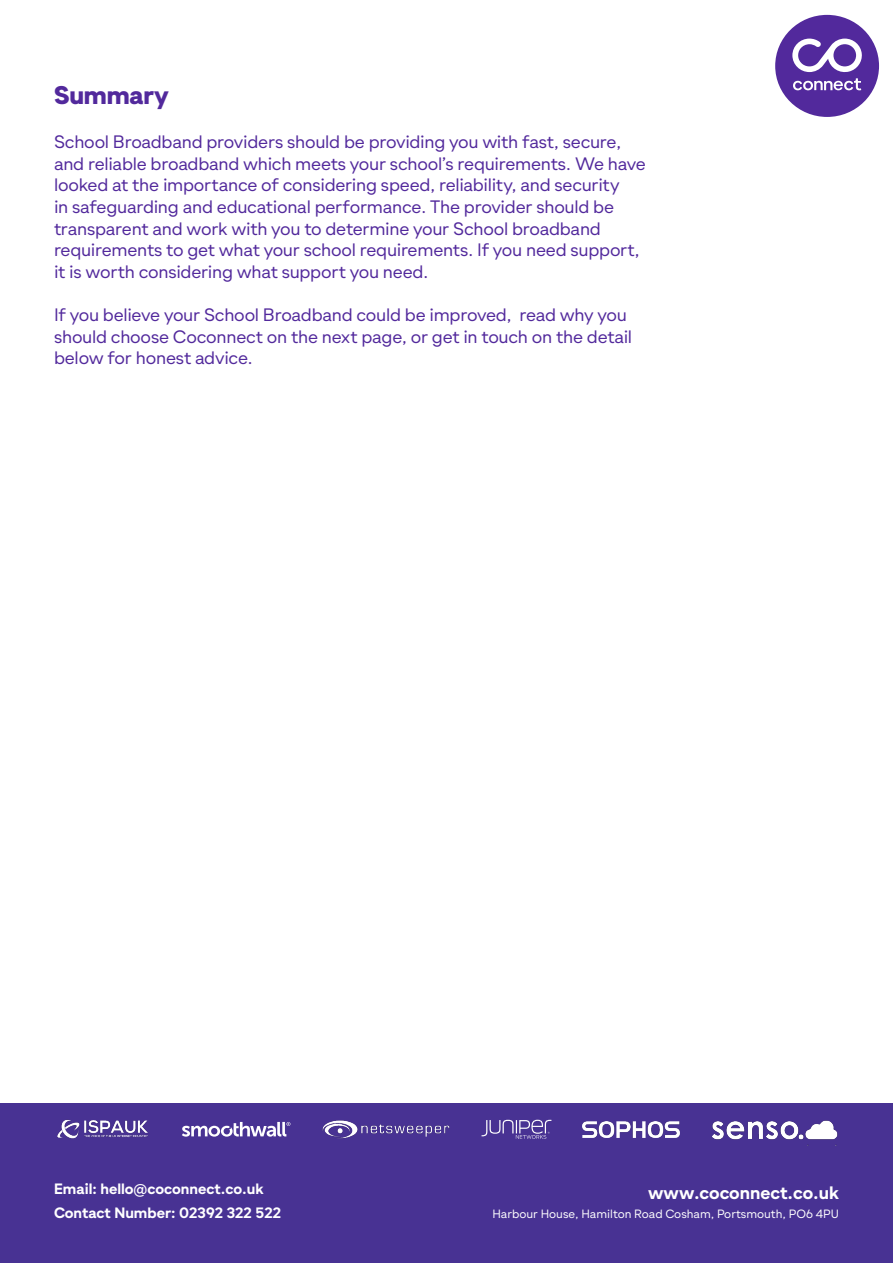
<style>
.page{position:relative;width:893px;height:1263px;background:#fff}
.page>*{position:absolute;margin:0;border:0;box-sizing:border-box;transform-origin:0 0}
.t1{font:900 25.5px "Gramatika";letter-spacing:-.005em;color:#52299c}
.t2{font:18px/21.6px "Gramatika";letter-spacing:-.015em;color:#52299c}
.t3{font:700 18px "Gramatika";color:#fff}
.t4{font:700 15px/24px "Gramatika";color:#fff}
.t5{font:12px "Gramatika";color:#fff}
</style>
<div class="page">
<div style="left:775px;top:15px;width:104px;height:102px;background:#52299c;border-radius:50%"></div>
<svg style="left:792px;top:39px;width:70px;height:51px"></svg>
<div style="left:0;top:1103px;width:893px;height:160px;background:#483293"></div>
<svg style="left:182px;top:1122px;width:108px;height:15px"></svg>
<svg style="left:481px;top:1120px;width:70px;height:19px"></svg>
<img style="left:57px;top:1119px;width:91px;height:20px">
<img style="left:322px;top:1120px;width:128px;height:18px">
<img style="left:583px;top:1121px;width:96px;height:16px">
<img style="left:712px;top:1120px;width:126px;height:25px">
<p class="t1" style="left:54px;top:76px;width:116px">Summary</p>
<p class="t2" style="left:54px;top:131px;width:593px">School Broadband providers should be providing you with fast, secure, and reliable broadband which meets your school’s requirements. We have looked at the importance of considering speed, reliability, and security<br>in safeguarding and educational performance. The provider should be transparent and work with you to determine your School broadband requirements to get what your school requirements. If you need support, it is worth considering what support you need.</p>
<p class="t2" style="left:54px;top:304px;width:580px">If you believe your School Broadband could be improved, read why you should choose Coconnect on the next page, or get in touch on the detail below for honest advice.</p>
<p class="t4" style="left:54px;top:1177px;width:228px">Email: hello@coconnect.co.uk<br>Contact Number: 02392 322 522</p>
<p class="t3" style="left:648px;top:1180px;width:192px">www.coconnect.co.uk</p>
<p class="t5" style="left:492px;top:1205px;width:348px">Harbour House, Hamilton Road Cosham, Portsmouth, PO6 4PU</p>
</div>
